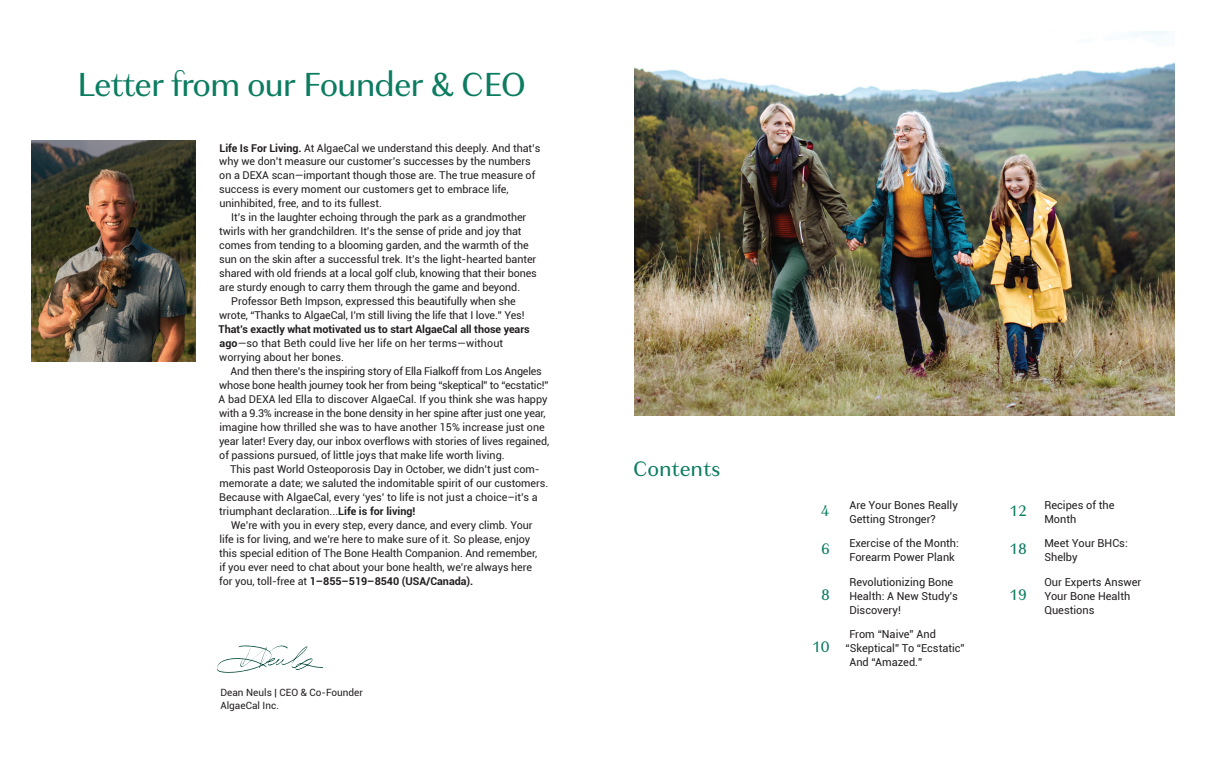
<style>
.page{position:relative;width:1206px;height:783px;background:#fff}
.page>*{position:absolute;margin:0;border:0;box-sizing:border-box;transform-origin:0 0}
.t1{font:35px "Granville";letter-spacing:-.035em;color:#0c7c61}
.t2{font:22px "Granville";letter-spacing:-.005em;color:#0c7c61}
.t3{font:16px "Granville";color:#0c7c61}
.t4{font:11px/14px "Roboto";color:#231f20}
.t5{font:10.8px/14px "Roboto";letter-spacing:-.005em;color:#231f20}
.t6{font:10px/13px "Roboto";color:#231f20}
.s1{font-weight:700}
.s2{font-family:"Granville";font-size:16px;color:#0c7c61}
</style>
<div class="page">
<img style="left:634px;top:32px;width:541px;height:384px">
<img style="left:32px;top:141px;width:163px;height:220px">
<svg style="left:217px;top:645px;width:106px;height:28px"></svg>
<h1 class="t1" style="left:77px;top:61px;width:451px">Letter from our Founder &amp; CEO</h1>
<p class="t5" style="left:219px;top:140px;width:323px"><span class="s1">Life Is For Living.</span> At AlgaeCal we understand this deeply. And that’s why we don’t measure our customer’s successes by the numbers on a DEXA scan—important though those are. The true measure of success is every moment our customers get to embrace life, uninhibited, free, and to its fullest.</p>
<p class="t5" style="left:231px;top:210px;width:297px">It’s in the laughter echoing through the park as a grandmother</p>
<p class="t5" style="left:219px;top:224px;width:304px">twirls with her grandchildren. It’s the sense of pride and joy that</p>
<p class="t5" style="left:219px;top:238px;width:311px">comes from tending to a blooming garden, and the warmth of the</p>
<p class="t5" style="left:219px;top:252px;width:319px">sun on the skin after a successful trek. It’s the light-hearted banter</p>
<p class="t5" style="left:219px;top:266px;width:319px">shared with old friends at a local golf club, knowing that their bones</p>
<p class="t5" style="left:219px;top:280px;width:302px">are sturdy enough to carry them through the game and beyond.</p>
<p class="t5" style="left:231px;top:294px;width:286px">Professor Beth Impson, expressed this beautifully when she</p>
<p class="t5" style="left:219px;top:308px;width:307px">wrote, “Thanks to AlgaeCal, I’m still living the life that I love.” Yes!</p>
<p class="t5" style="left:219px;top:322px;width:313px"><span class="s1">That’s exactly what motivated us to start AlgaeCal all those years ago</span>—so that Beth could live her life on her terms—without worrying about her bones.</p>
<p class="t5" style="left:219px;top:364px;width:332px;text-indent:12px">And then there’s the inspiring story of Ella Fialkoff from Los Angeles whose bone health journey took her from being “skeptical” to “ecstatic!” A bad DEXA led Ella to discover AlgaeCal. If you think she was happy with a 9.3% increase in the bone density in her spine after just one year, imagine how thrilled she was to have another 15% increase just one year later! Every day, our inbox overflows with stories of lives regained, of passions pursued, of little joys that make life worth living.</p>
<p class="t5" style="left:219px;top:462px;width:331px;text-indent:11px">This past World Osteoporosis Day in October, we didn’t just com&shy;memorate a date; we saluted the indomitable spirit of our customers.<br>Because with AlgaeCal, every ‘yes’ to life is not just a choice–it’s a triumphant declaration...<span class="s1">Life is for living!</span></p>
<p class="t5" style="left:219px;top:518px;width:319px;text-indent:12px">We’re with you in every step, every dance, and every climb. Your life is for living, and we’re here to make sure of it. So please, enjoy this special edition of The Bone Health Companion. And remember, if you ever need to chat about your bone health, we’re always here for you, toll-free at <span class="s1">1–855–519–8540 (USA/Canada).</span></p>
<p class="t6" style="left:220px;top:685px;width:144px">Dean Neuls | CEO &amp; Co-Founder<br>AlgaeCal Inc.</p>
<h2 class="t2" style="left:633px;top:454px;width:89px">Contents</h2>
<p class="t4" style="left:821px;top:497px;width:139px;text-align:center"><span class="s2">4</span> Are Your Bones Really<br>Getting Stronger?</p>
<p class="t4" style="left:849px;top:536px;width:111px;text-indent:-28px"><span class="s2">6</span> Exercise of the Month:<br>Forearm Power Plank</p>
<h3 class="t3" style="left:821px;top:584px;width:10px">8</h3>
<p class="t4" style="left:849px;top:574px;width:110px">Revolutionizing Bone<br>Health: A New Study's<br>Discovery!</p>
<h3 class="t3" style="left:812px;top:636px;width:19px">10</h3>
<p class="t4" style="left:849px;top:627px;width:88px">From “Naive” And</p>
<p class="t4" style="left:846px;top:641px;width:121px">“Skeptical” To “Ecstatic”</p>
<p class="t4" style="left:849px;top:655px;width:74px">And “Amazed.”</p>
<p class="t4" style="left:1009px;top:497px;width:107px;text-align:center"><span class="s2">12</span> Recipes of the<br>Month</p>
<p class="t4" style="left:1044px;top:536px;width:85px;text-indent:-35px"><span class="s2">18</span> Meet Your BHCs:<br>Shelby</p>
<h3 class="t3" style="left:1009px;top:584px;width:19px">19</h3>
<p class="t4" style="left:1044px;top:574px;width:98px">Our Experts Answer<br>Your Bone Health<br>Questions</p>
</div>
